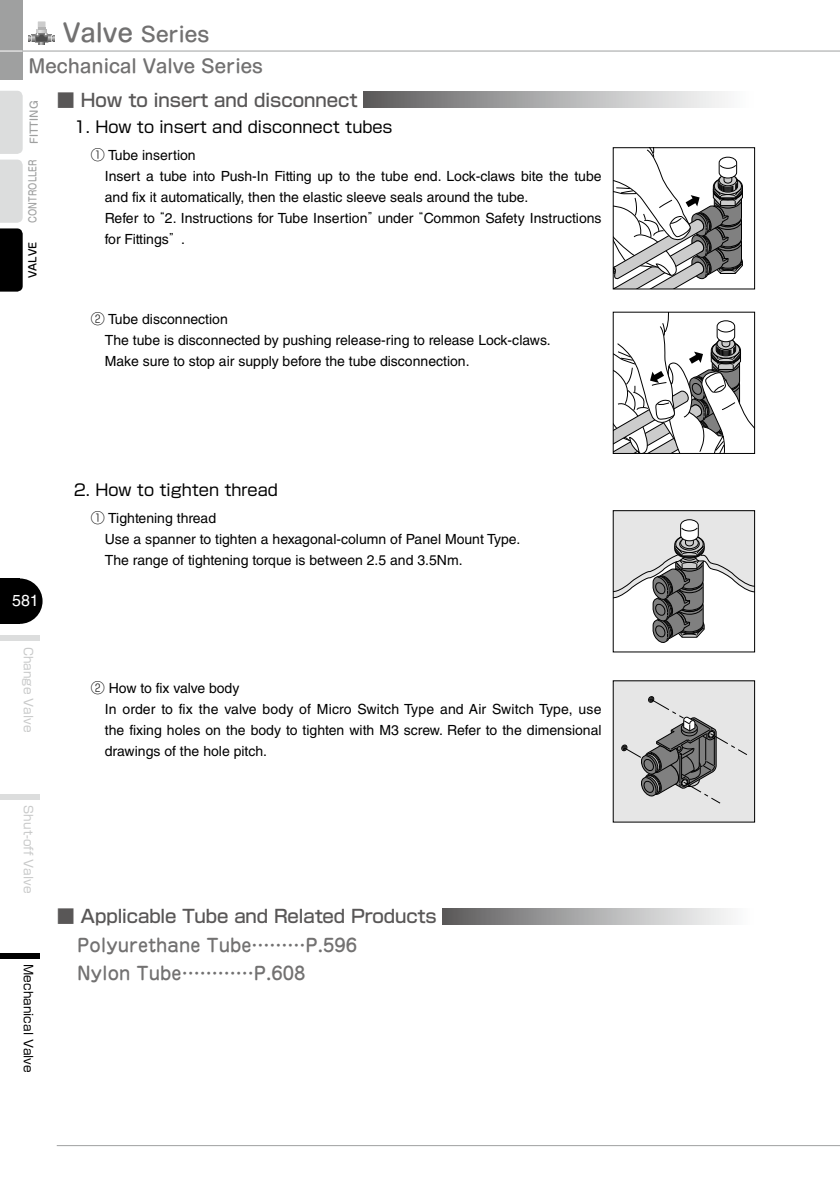
<style>
.page{position:relative;width:840px;height:1191px;background:#fff}
.page>*{position:absolute;margin:0;border:0;box-sizing:border-box;transform-origin:0 0}
.t1{font:500 20px "Shin M Go Pr 6";color:#727171}
.t2{font:500 18px "Shin Go Pr 6";letter-spacing:-.005em;color:#595757}
.t3{font:500 18px/28px "Jun 34 Pro";color:#727171}
.t4{font:500 18px "Shin M Go Pr 6";color:#727171}
.t5{font:16px "Shin Go Pr 6";color:#000}
.t6{font:16px "Helvetica LT Std";color:#fff}
.t7{font:14px/21px "Helvetica LT Std";color:#000}
.t8{font:12px "Shin Go Pr 6";color:#c9caca}
.t9{font:12px "Shin Go Pr 6";color:#000}
.t10{font:500 10px "Shin M Go Pr 6";color:#9fa0a0;scale:.82 1}
.t11{font:500 10px "Shin M Go Pr 6";color:#9fa0a0}
.t12{font:500 10px "Shin M Go Pr 6";color:#000}
.s1{font-size:24px}
.s2{font-family:"Shin Go Pr 6";font-weight:300}
</style>
<div class="page">
<div style="left:0;top:0;width:23px;height:79px;background:#9fa0a0"></div>
<svg style="left:0;top:51px;width:23px;height:1px"></svg>
<svg style="left:29px;top:21px;width:25px;height:23px"></svg>
<svg style="left:20px;top:578px;width:23px;height:46px"></svg>
<div style="left:0;top:578px;width:20px;height:46px;background:#000"></div>
<hr style="left:23px;top:51px;width:816px;height:1px;background:#9fa0a0">
<hr style="left:57px;top:1145px;width:782px;height:1px;background:#9fa0a0">
<div style="left:0;top:635px;width:40px;height:6px;background:#dcdddd"></div>
<div style="left:0;top:794px;width:40px;height:5px;background:#dcdddd"></div>
<div style="left:0;top:952px;width:40px;height:6px;background:#000"></div>
<svg style="left:0;top:91px;width:23px;height:63px"></svg>
<svg style="left:0;top:160px;width:23px;height:132px;background:#777"></svg>
<div style="left:442px;top:908px;width:312px;height:16px;background:linear-gradient(to right,#5e5d5e,#fff)"></div>
<div style="left:363px;top:92px;width:391px;height:16px;background:linear-gradient(to right,#5e5d5e,#fff)"></div>
<div style="left:612px;top:147px;width:142px;height:142px;border:1px solid #000"></div>
<svg style="left:614px;top:512px;width:138px;height:131px"></svg>
<svg style="left:613px;top:148px;width:129px;height:141px"></svg>
<svg style="left:613px;top:312px;width:141px;height:141px"></svg>
<div style="left:613px;top:681px;width:141px;height:141px;background:#e6e6e6"></div>
<svg style="left:621px;top:696px;width:126px;height:108px"></svg>
<h1 class="t1" style="left:63px;top:19px;width:148px"><span class="s1">Valve</span> Series</h1>
<p class="t4" style="left:28px;top:51px;width:236px">Mechanical Valve Series</p>
<p class="t11" style="left:26px;top:144px;width:45px;rotate:-90deg">FITTING</p>
<p class="t10" style="left:24px;top:223px;width:78px;rotate:-90deg">CONTROLLER</p>
<p class="t12" style="left:24px;top:278px;width:38px;rotate:-90deg">VALVE</p>
<p class="t2" style="left:57px;top:85px;width:302px">■ How to insert and disconnect</p>
<p class="t5" style="left:74px;top:114px;width:320px">1. How to insert and disconnect tubes</p>
<p class="t7" style="left:105px;top:144px;width:498px;text-indent:-14px"><span class="s2">①</span> Tube insertion<br>Insert a tube into Push-In Fitting up to the tube end. Lock-claws bite the tube and fix it automatically, then the elastic sleeve seals around the tube.<br>Refer to <span class="s2">“</span>2. Instructions for Tube Insertion<span class="s2">”</span> under <span class="s2">“</span>Common Safety Instructions for Fittings<span class="s2">”</span> .</p>
<p class="t7" style="left:105px;top:309px;width:447px;text-indent:-14px"><span class="s2">②</span> Tube disconnection<br>The tube is disconnected by pushing release-ring to release Lock-claws.<br>Make sure to stop air supply before the tube disconnection.</p>
<p class="t6" style="left:12px;top:591px;width:28px">581</p>
<p class="t8" style="left:38px;top:646px;width:87px;rotate:90deg">Change Valve</p>
<p class="t8" style="left:38px;top:805px;width:89px;rotate:90deg">Shut-off Valve</p>
<p class="t9" style="left:38px;top:964px;width:110px;rotate:90deg">Mechanical Valve</p>
<p class="t5" style="left:74px;top:477px;width:205px">2. How to tighten thread</p>
<p class="t7" style="left:105px;top:507px;width:417px;text-indent:-14px"><span class="s2">①</span> Tightening thread<br>Use a spanner to tighten a hexagonal-column of Panel Mount Type.<br>The range of tightening torque is between 2.5 and 3.5Nm.</p>
<p class="t7" style="left:105px;top:677px;width:498px;text-indent:-14px"><span class="s2">②</span> How to fix valve body<br>In order to fix the valve body of Micro Switch Type and Air Switch Type, use the fixing holes on the body to tighten with M3 screw. Refer to the dimensional drawings of the hole pitch.</p>
<p class="t2" style="left:57px;top:901px;width:381px">■ Applicable Tube and Related Products</p>
<p class="t3" style="left:77px;top:929px;width:281px">Polyurethane Tube………P.596<br>Nylon Tube…………P.608</p>
</div>
